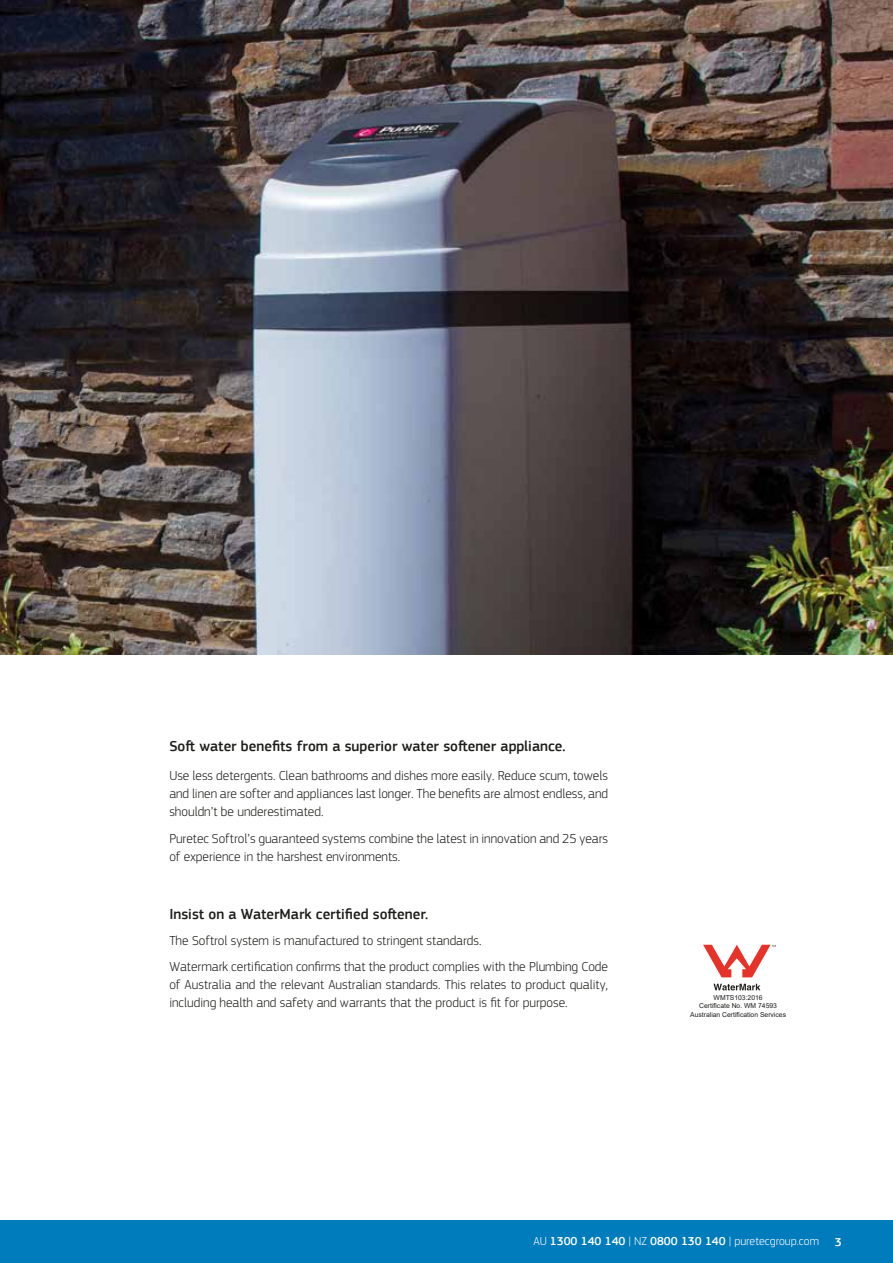
<style>
.page{position:relative;width:893px;height:1263px;background:#fff}
.page>*{position:absolute;margin:0;border:0;box-sizing:border-box;transform-origin:0 0}
.t1{font:500 15px "PF Square Sans Pro";color:#1d1d1b}
.t2{font:13.5px/18px "PF Square Sans Pro Light V1";color:#1d1d1b;text-align:justify}
.t3{font:12px "PF Square Sans Pro Light V1";color:#fff}
.t4{font:500 12px "PF Square Sans Pro";color:#fff}
.t5{font:6.75px "Arial";color:#1d1d1b}
.s1{font-family:"PF Square Sans Pro";font-weight:500}
</style>
<div class="page">
<img style="left:85px;top:0;width:808px;height:655px">
<svg style="left:713px;top:984px;width:47px;height:6px"></svg>
<svg style="left:703px;top:945px;width:73px;height:32px"></svg>
<img style="left:0;top:0;width:85px;height:655px">
<div style="left:0;top:1220px;width:893px;height:43px;background:#007bbb"></div>
<p class="t1" style="left:169px;top:737px;width:398px">Soft water benefits from a superior water softener appliance.</p>
<p class="t2" style="left:169px;top:766px;width:440px">Use less detergents. Clean bathrooms and dishes more easily. Reduce scum, towels and linen are softer and appliances last longer. The benefits are almost endless, and shouldn’t be underestimated.</p>
<p class="t2" style="left:169px;top:829px;width:440px">Puretec Softrol’s guaranteed systems combine the latest in innovation and 25 years of experience in the harshest environments.</p>
<p class="t1" style="left:169px;top:906px;width:260px">Insist on a WaterMark certified softener.</p>
<p class="t2" style="left:169px;top:931px;width:314px">The Softrol system is manufactured to stringent standards.</p>
<p class="t2" style="left:169px;top:958px;width:440px">Watermark certification confirms that the product complies with the Plumbing Code of Australia and the relevant Australian standards. This relates to product quality, including health and safety and warrants that the product is fit for purpose.</p>
<p class="t5" style="left:714px;top:993px;width:51px">WMTS103:2016</p>
<p class="t5" style="left:699px;top:1001px;width:79px">Certificate No. WM 74593</p>
<p class="t5" style="left:690px;top:1009px;width:97px">Australian Certification Services</p>
<p class="t3" style="left:533px;top:1234px;width:287px">AU <span class="s1">1300 140 140</span> | NZ <span class="s1">0800 130 140</span> | puretecgroup.com</p>
<p class="t4" style="left:835px;top:1235px;width:8px">3</p>
</div>
